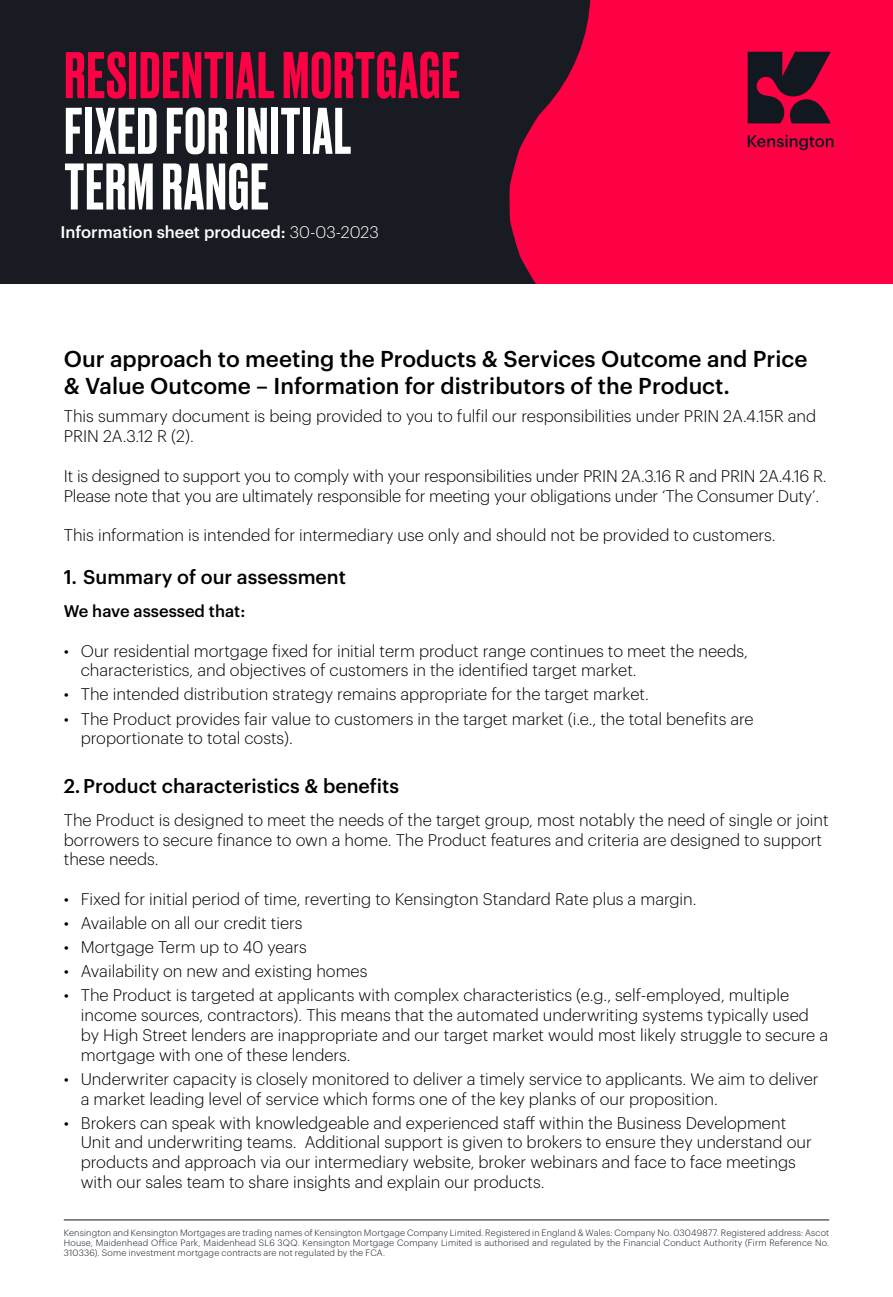
<style>
.page{position:relative;width:893px;height:1297px;background:#fff}
.page>*{position:absolute;margin:0;border:0;box-sizing:border-box;transform-origin:0 0}
.t1{font:500 61.8px/55.7px "Druk";letter-spacing:.02em;color:#fff}
.t2{font:500 61.8px "Druk";letter-spacing:.02em;color:#ff0045}
.t3{font:500 22.5px/27px "Graphik LC";color:#000}
.t4{font:500 19.5px "Graphik LC";color:#000}
.t5{font:300 16.5px/19.8px "Graphik LC";color:#000}
.t6{font:500 16.5px "Graphik LC";color:#fff}
.t7{font:500 16.5px "Graphik LC";color:#000}
.t8{font:300 9px/9.9px "Graphik LC";letter-spacing:.015em;color:#101821;text-align:justify}
.s1{font-weight:300}
</style>
<div class="page">
<div style="left:0;top:0;width:893px;height:284px;background:#ff0045"></div>
<svg style="left:0;top:0;width:591px;height:284px;background:#2c1824"></svg>
<hr style="left:64px;top:1220px;width:765px;height:1px;background:#101821">
<svg style="left:748px;top:52px;width:83px;height:71px"></svg>
<svg style="left:748px;top:135px;width:86px;height:15px"></svg>
<h1 class="t2" style="left:64px;top:33px;width:397px">RESIDENTIAL MORTGAGE</h1>
<h1 class="t1" style="left:64px;top:100px;width:288px">FIXED FOR INITIAL<br>TERM RANGE</h1>
<p class="t6" style="left:60px;top:219px;width:320px">Information sheet produced: <span class="s1">30-03-2023</span></p>
<h2 class="t3" style="left:64px;top:343px;width:745px">Our approach to meeting the Products &amp; Services Outcome and Price &amp; Value Outcome – Information for distributors of the Product.</h2>
<p class="t5" style="left:64px;top:405px;width:754px">This summary document is being provided to you to fulfil our responsibilities under PRIN 2A.4.15R and<br>PRIN 2A.3.12 R (2).</p>
<p class="t5" style="left:64px;top:465px;width:764px">It is designed to support you to comply with your responsibilities under PRIN 2A.3.16 R and PRIN 2A.4.16 R.<br>Please note that you are ultimately responsible for meeting your obligations under ‘The Consumer Duty’.</p>
<p class="t5" style="left:64px;top:524px;width:713px">This information is intended for intermediary use only and should not be provided to customers.</p>
<p class="t4" style="left:64px;top:562px;width:284px">1. Summary of our assessment</p>
<p class="t7" style="left:64px;top:598px;width:183px">We have assessed that:</p>
<p class="t5" style="left:81px;top:639px;width:669px;text-indent:-17px">• Our residential mortgage fixed for initial term product range continues to meet the needs, characteristics, and objectives of customers in the identified target market.</p>
<p class="t5" style="left:64px;top:683px;width:587px">• The intended distribution strategy remains appropriate for the target market.</p>
<p class="t5" style="left:81px;top:707px;width:674px;text-indent:-17px">• The Product provides fair value to customers in the target market (i.e., the total benefits are proportionate to total costs).</p>
<p class="t4" style="left:64px;top:771px;width:337px">2.Product characteristics &amp; benefits</p>
<p class="t5" style="left:64px;top:809px;width:766px">The Product is designed to meet the needs of the target group, most notably the need of single or joint borrowers to secure finance to own a home. The Product features and criteria are designed to support these needs.</p>
<p class="t5" style="left:64px;top:888px;width:634px">• Fixed for initial period of time, reverting to Kensington Standard Rate plus a margin.</p>
<p class="t5" style="left:64px;top:912px;width:240px">• Available on all our credit tiers</p>
<p class="t5" style="left:64px;top:936px;width:245px">• Mortgage Term up to 40 years</p>
<p class="t5" style="left:64px;top:960px;width:305px">• Availability on new and existing homes</p>
<p class="t5" style="left:81px;top:984px;width:749px;text-indent:-17px">• The Product is targeted at applicants with complex characteristics (e.g., self-employed, multiple income sources, contractors). This means that the automated underwriting systems typically used by High Street lenders are inappropriate and our target market would most likely struggle to secure a mortgage with one of these lenders.</p>
<p class="t5" style="left:81px;top:1067px;width:739px;text-indent:-17px">• Underwriter capacity is closely monitored to deliver a timely service to applicants. We aim to deliver a market leading level of service which forms one of the key planks of our proposition.</p>
<p class="t5" style="left:81px;top:1111px;width:732px;text-indent:-17px">• Brokers can speak with knowledgeable and experienced staff within the Business Development Unit and underwriting teams. Additional support is given to brokers to ensure they understand our products and approach via our intermediary website, broker webinars and face to face meetings with our sales team to share insights and explain our products.</p>
<p class="t8" style="left:64px;top:1227px;width:767px">Kensington and Kensington Mortgages are trading names of Kensington Mortgage Company Limited. Registered in England &amp; Wales: Company No. 03049877. Registered address: Ascot House, Maidenhead Office Park, Maidenhead SL6 3QQ. Kensington Mortgage Company Limited is authorised and regulated by the Financial Conduct Authority (Firm Reference No.<br>310336). Some investment mortgage contracts are not regulated by the FCA.</p>
</div>
